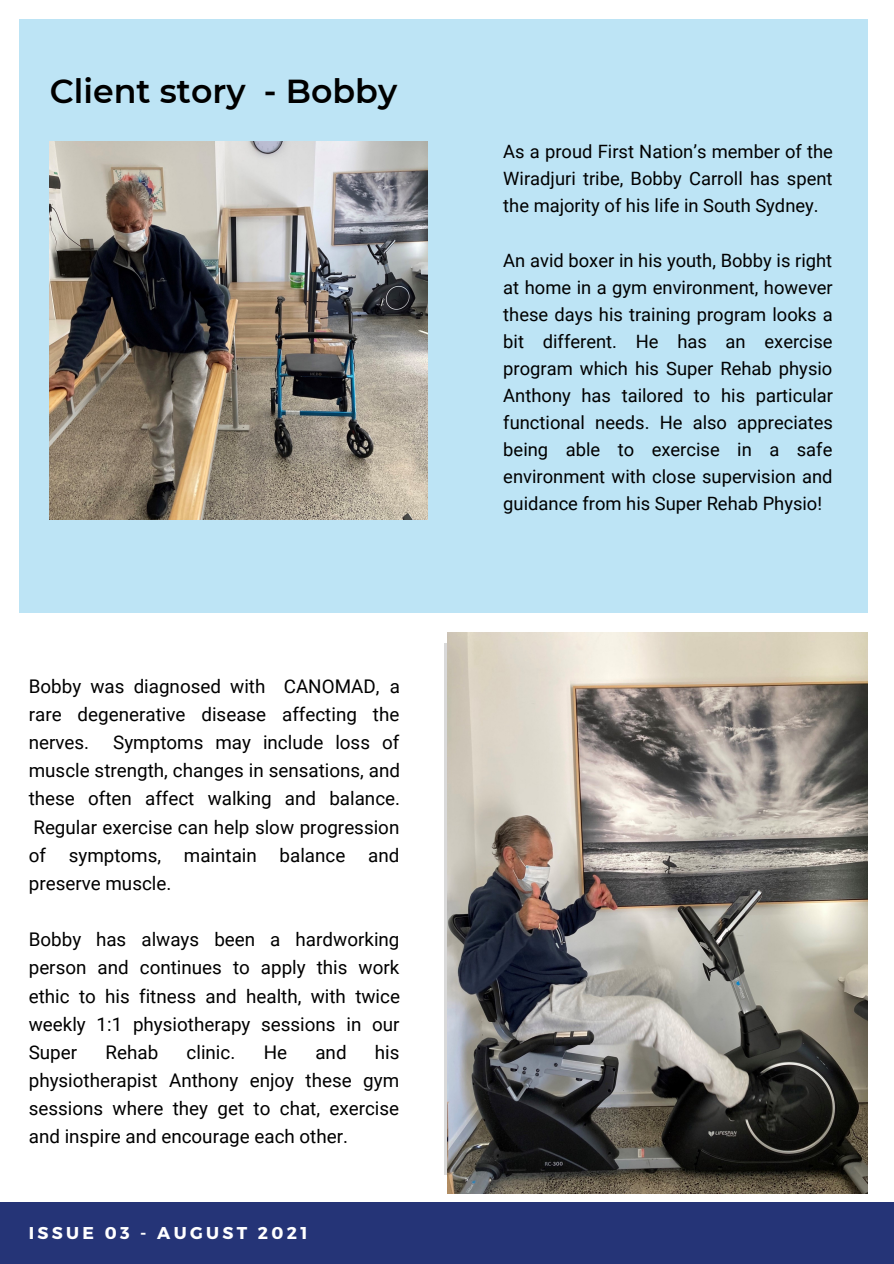
<style>
.page{position:relative;width:894px;height:1264px;background:#fff}
.page>*{position:absolute;margin:0;border:0;box-sizing:border-box;transform-origin:0 0}
.t1{font:600 33.15px "Montserrat";color:#000}
.t2{font:18.75px/28.2px "Roboto";color:#000;text-align:justify}
.t3{font:18.3px/27px "Roboto";color:#000;text-align:justify}
.t4{font:700 17.1px "Montserrat";letter-spacing:.195em;color:#fff}
</style>
<div class="page">
<div style="left:20px;top:20px;width:847px;height:593px;background:#bde4f5"></div>
<div style="left:0;top:1201px;width:893px;height:62px;background:#253477"></div>
<img style="left:50px;top:142px;width:377px;height:378px">
<img style="left:447px;top:632px;width:420px;height:561px">
<p class="t1" style="left:50px;top:71px;width:349px">Client story - Bobby</p>
<p class="t2" style="left:29px;top:672px;width:372px">Bobby was diagnosed with CANOMAD, a rare degenerative disease affecting the nerves.</p>
<p class="t2" style="left:29px;top:728px;width:373px;text-indent:84px">Symptoms may include loss of muscle strength, changes in sensations, and these often affect walking and balance.<br>Regular exercise can help slow progression of symptoms, maintain balance and preserve muscle.</p>
<p class="t2" style="left:29px;top:925px;width:372px">Bobby has always been a hardworking person and continues to apply this work ethic to his fitness and health, with twice weekly 1:1 physiotherapy sessions in our Super</p>
<p class="t2" style="left:29px;top:1038px;width:372px;text-indent:346px">his physiotherapist Anthony enjoy these gym sessions where they get to chat, exercise and inspire and encourage each other.</p>
<p class="t2" style="left:105px;top:1038px;width:54px">Rehab</p>
<p class="t2" style="left:186px;top:1038px;width:50px">clinic.</p>
<p class="t2" style="left:263px;top:1038px;width:25px">He</p>
<p class="t2" style="left:315px;top:1038px;width:33px">and</p>
<p class="t4" style="left:29px;top:1222px;width:280px">ISSUE 03 - AUGUST 2021</p>
<p class="t3" style="left:503px;top:139px;width:331px">As a proud First Nation’s member of the Wiradjuri tribe, Bobby Carroll has spent the majority of his life in South Sydney.</p>
<p class="t3" style="left:503px;top:247px;width:331px">An avid boxer in his youth, Bobby is right at home in a gym environment, however these days his training program looks a bit different. He has an exercise program which his Super Rehab physio Anthony has tailored to his particular functional needs. He also appreciates being able to exercise in a safe environment with close supervision and guidance from his Super Rehab Physio!</p>
</div>
